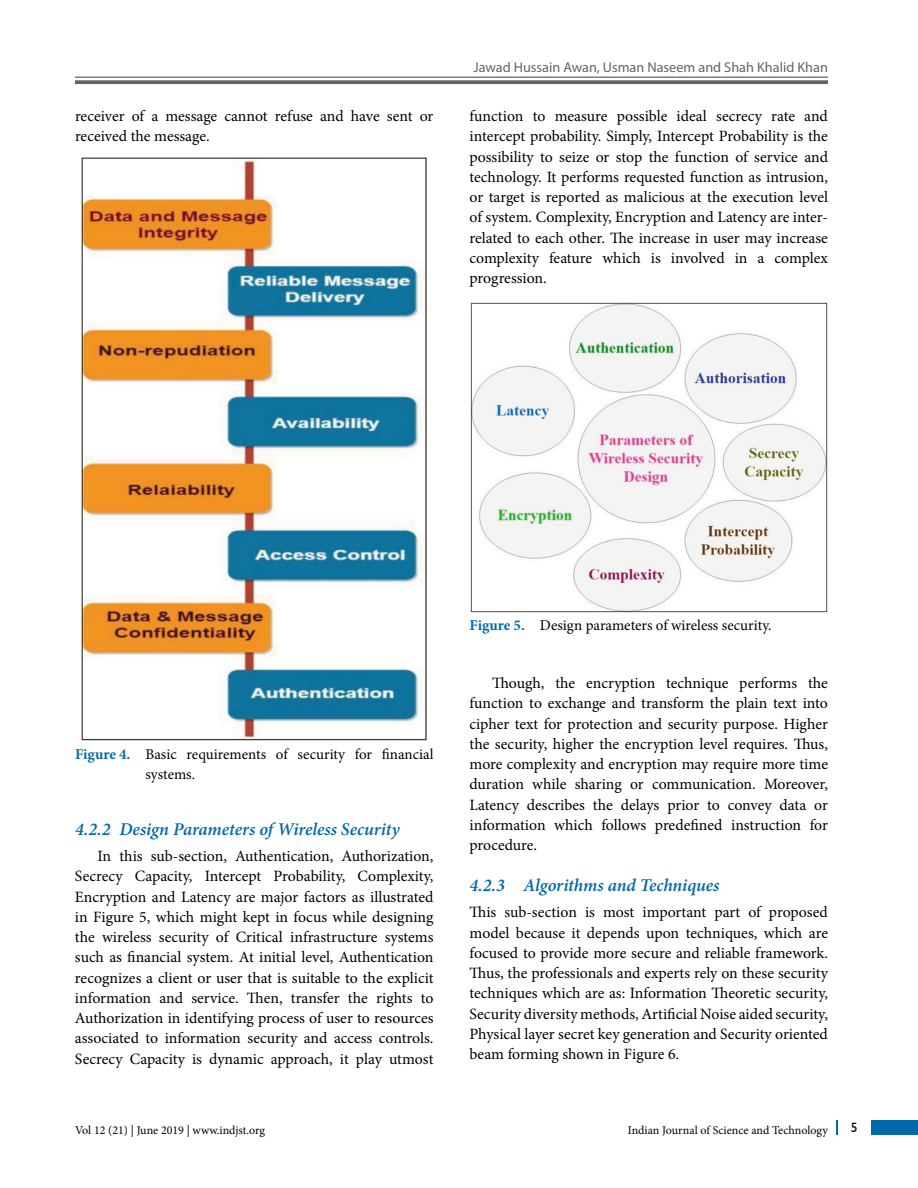
<style>
.page{position:relative;width:918px;height:1188px;background:#fff}
.page>*{position:absolute;margin:0;border:0;box-sizing:border-box;transform-origin:0 0}
.t1{font:italic 600 18px "Minion Pro";letter-spacing:-.005em;color:#0069aa}
.t2{font:15.75px/20.2px "Minion Pro";color:#000;text-align:justify}
.t3{font:15px/19.5px "Minion Pro";color:#000}
.t4{font:14.25px "Myriad Pro";color:#636466}
.t5{font:13.5px "Gill Sans";color:#000}
.t6{font:12px "Minion Pro";color:#000}
.s1{font-weight:700;color:#0069aa}
</style>
<div class="page">
<hr style="left:75px;top:77px;width:753px;height:1px;background:#636466">
<svg style="left:75px;top:80px;width:753px;height:4px;background:#6f7072"></svg>
<div style="left:872px;top:1120px;width:46px;height:15px;background:#0069aa"></div>
<svg style="left:836px;top:1120px;width:1px;height:15px"></svg>
<img style="left:80px;top:157px;width:347px;height:584px">
<img style="left:470px;top:302px;width:358px;height:311px">
<p class="t2" style="left:75px;top:106px;width:360px">receiver of a message cannot refuse and have sent or received the message.</p>
<p class="t4" style="left:473px;top:59px;width:356px">Jawad Hussain Awan, Usman Naseem and Shah Khalid Khan</p>
<p class="t2" style="left:469px;top:106px;width:360px">function to measure possible ideal secrecy rate and intercept probability. Simply, Intercept Probability is the possibility to seize or stop the function of service and technology. It performs requested function as intrusion, or target is reported as malicious at the execution level of system. Complexity, Encryption and Latency are inter&shy;related to each other. The increase in user may increase complexity feature which is involved in a complex progression.</p>
<p class="t3" style="left:145px;top:745px;width:290px;text-indent:-70px"><span class="s1">Figure 4.</span> Basic requirements of security for financial systems.</p>
<p class="t1" style="left:75px;top:817px;width:326px">4.2.2 Design Parameters of Wireless Security</p>
<p class="t2" style="left:75px;top:846px;width:360px;text-indent:23px">In this sub-section, Authentication, Authorization, Secrecy Capacity, Intercept Probability, Complexity, Encryption and Latency are major factors as illustrated in Figure 5, which might kept in focus while designing the wireless security of Critical infrastructure systems such as financial system. At initial level, Authentication recognizes a client or user that is suitable to the explicit information and service. Then, transfer the rights to Authorization in identifying process of user to resources associated to information security and access controls.<br>Secrecy Capacity is dynamic approach, it play utmost</p>
<p class="t3" style="left:470px;top:615px;width:304px"><span class="s1">Figure 5.</span> Design parameters of wireless security.</p>
<p class="t2" style="left:469px;top:673px;width:360px;text-indent:23px">Though, the encryption technique performs the function to exchange and transform the plain text into cipher text for protection and security purpose. Higher the security, higher the encryption level requires. Thus, more complexity and encryption may require more time duration while sharing or communication. Moreover, Latency describes the delays prior to convey data or information which follows predefined instruction for procedure.</p>
<p class="t1" style="left:470px;top:873px;width:252px">4.2.3 Algorithms and Techniques</p>
<p class="t2" style="left:470px;top:902px;width:360px">This sub-section is most important part of proposed model because it depends upon techniques, which are focused to provide more secure and reliable framework.<br>Thus, the professionals and experts rely on these security techniques which are as: Information Theoretic security, Security diversity methods, Artificial Noise aided security, Physical layer secret key generation and Security oriented beam forming shown in Figure 6.</p>
<p class="t6" style="left:75px;top:1123px;width:192px">Vol 12 (21) | June 2019 | www.indjst.org</p>
<p class="t6" style="left:628px;top:1123px;width:202px">Indian Journal of Science and Technology</p>
<p class="t5" style="left:851px;top:1119px;width:8px">5</p>
</div>
